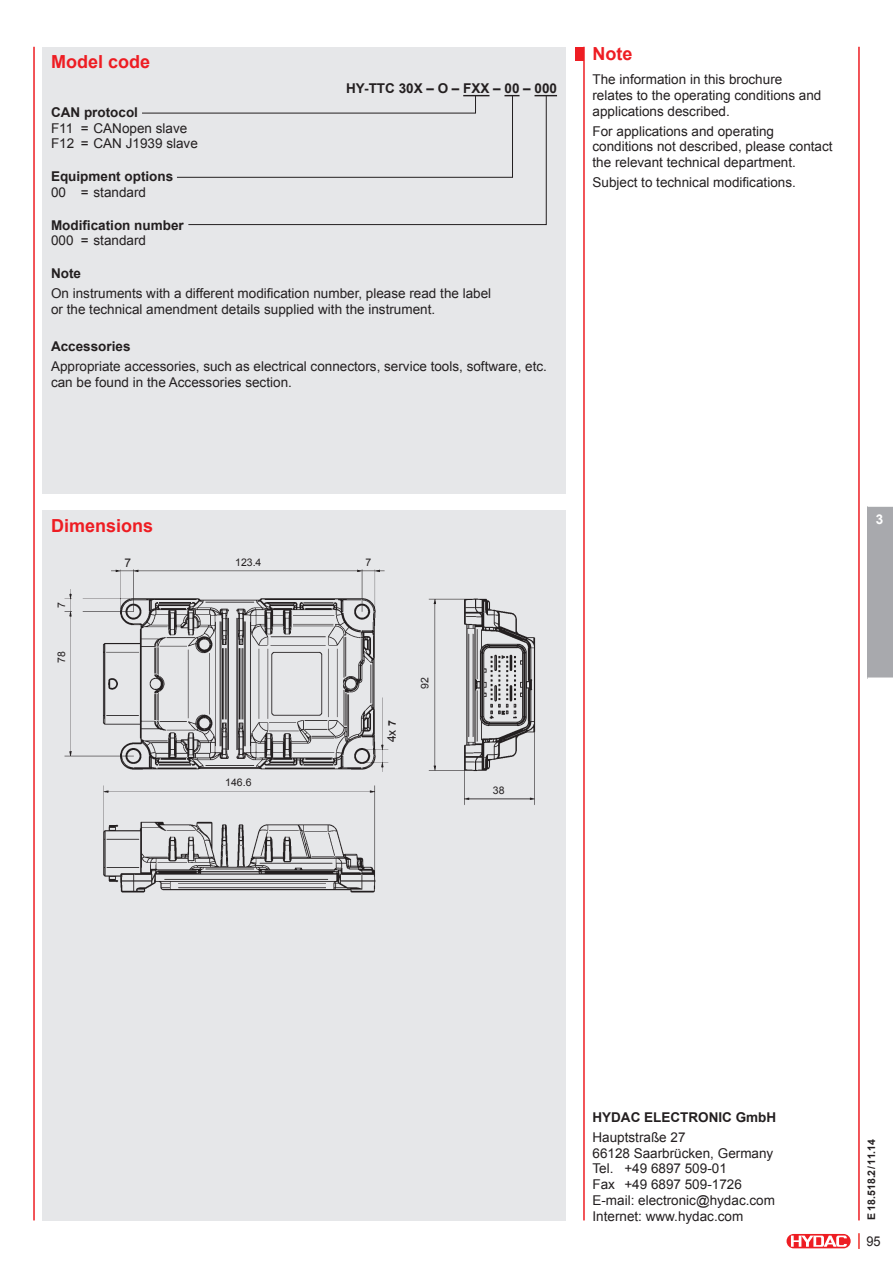
<style>
.page{position:relative;width:893px;height:1263px;background:#fff}
.page>*{position:absolute;margin:0;border:0;box-sizing:border-box;transform-origin:0 0}
.t1{font:700 18px "Arial";color:#ee1d23}
.t2{font:13.5px/15.8px "Arial";color:#231f20}
.t3{font:700 13.5px "Arial";color:#231f20}
.t4{font:13.5px "Arial";color:#231f20;scale:.95 1}
.t5{font:700 13.5px "Arial";color:#fff}
.t6{font:12px "Arial";color:#231f20}
.t7{font:10.5px "Arial";color:#231f20}
.t8{font:700 10.5px "Arial";color:#231f20}
.s1{font-weight:700;font-size:10.5px}
</style>
<div class="page">
<div style="left:786px;top:1233px;width:65px;height:16px;border:1px solid #fff;border-radius:7px"></div>
<svg style="left:786px;top:1234px;width:65px;height:14px"></svg>
<svg style="left:791px;top:1235px;width:56px;height:12px"></svg>
<svg style="left:858px;top:1233px;width:2px;height:16px"></svg>
<hr style="left:33px;top:47px;width:2px;height:1173px;background:#ee1d23">
<hr style="left:858px;top:47px;width:2px;height:1173px;background:#ee1d23">
<hr style="left:583px;top:47px;width:2px;height:1173px;background:#ee1d23">
<div style="left:867px;top:506px;width:26px;height:172px;background:#a8a9ad"></div>
<hr style="left:867px;top:505px;width:26px;height:2px;background:#fff">
<hr style="left:867px;top:677px;width:26px;height:2px;background:#fff">
<div style="left:575px;top:47px;width:9px;height:14px;background:#ee1d23"></div>
<div style="left:43px;top:47px;width:523px;height:446px;background:#e6e7e9"></div>
<div style="left:43px;top:510px;width:523px;height:710px;background:#e6e7e9"></div>
<img style="left:64px;top:569px;width:472px;height:324px">
<svg style="left:188px;top:95px;width:359px;height:130px"></svg>
<svg style="left:142px;top:95px;width:377px;height:83px"></svg>
<h1 class="t1" style="left:51px;top:50px;width:101px">Model code</h1>
<p class="t3" style="left:346px;top:79px;width:212px">HY-TTC 30X – O – FXX – 00 – 000</p>
<p class="t3" style="left:51px;top:103px;width:88px">CAN protocol</p>
<p class="t2" style="left:51px;top:120px;width:148px">F11 = CANopen slave<br>F12 = CAN J1939 slave</p>
<p class="t3" style="left:51px;top:167px;width:124px">Equipment options</p>
<p class="t2" style="left:51px;top:184px;width:97px">00 = standard</p>
<p class="t3" style="left:51px;top:216px;width:134px">Modification number</p>
<p class="t2" style="left:51px;top:233px;width:97px">000 = standard</p>
<p class="t3" style="left:51px;top:264px;width:31px">Note</p>
<p class="t2" style="left:51px;top:286px;width:442px">On instruments with a different modification number, please read the label or the technical amendment details supplied with the instrument.</p>
<p class="t3" style="left:51px;top:337px;width:81px">Accessories</p>
<p class="t2" style="left:51px;top:359px;width:497px">Appropriate accessories, such as electrical connectors, service tools, software, etc. can be found in the Accessories section.</p>
<h1 class="t1" style="left:592px;top:42px;width:41px">Note</h1>
<p class="t2" style="left:592px;top:72px;width:230px">The information in this brochure relates to the operating conditions and applications described.</p>
<p class="t2" style="left:592px;top:123px;width:242px">For applications and operating conditions not described, please contact the relevant technical department.</p>
<p class="t2" style="left:592px;top:175px;width:205px">Subject to technical modifications.</p>
<h1 class="t1" style="left:51px;top:514px;width:104px">Dimensions</h1>
<p class="t7" style="left:55px;top:607px;width:7px;rotate:-90deg">7</p>
<p class="t7" style="left:55px;top:663px;width:13px;rotate:-90deg">78</p>
<p class="t7" style="left:235px;top:555px;width:28px">123.4</p>
<p class="t6" style="left:125px;top:555px;width:8px">7</p>
<p class="t7" style="left:365px;top:555px;width:7px">7</p>
<p class="t7" style="left:225px;top:775px;width:28px">146.6</p>
<p class="t6" style="left:384px;top:742px;width:23px;rotate:-90deg">4x <span class="s1">7</span></p>
<p class="t7" style="left:418px;top:689px;width:13px;rotate:-90deg">92</p>
<p class="t7" style="left:493px;top:784px;width:13px">38</p>
<p class="t5" style="left:876px;top:511px;width:9px">3</p>
<p class="t3" style="left:592px;top:1108px;width:185px">HYDAC ELECTRONIC GmbH</p>
<p class="t2" style="left:592px;top:1129px;width:184px">Hauptstraße 27<br>66128 Saarbrücken, Germany<br>Tel. +49 6897 509-01<br>Fax +49 6897 509-1726<br>E-mail: electronic@hydac.com<br>Internet: www.hydac.com</p>
<p class="t8" style="left:864px;top:1220px;width:83px;rotate:-90deg">E 18.518.2/11.14</p>
<p class="t4" style="left:867px;top:1232px;width:16px">95</p>
</div>
